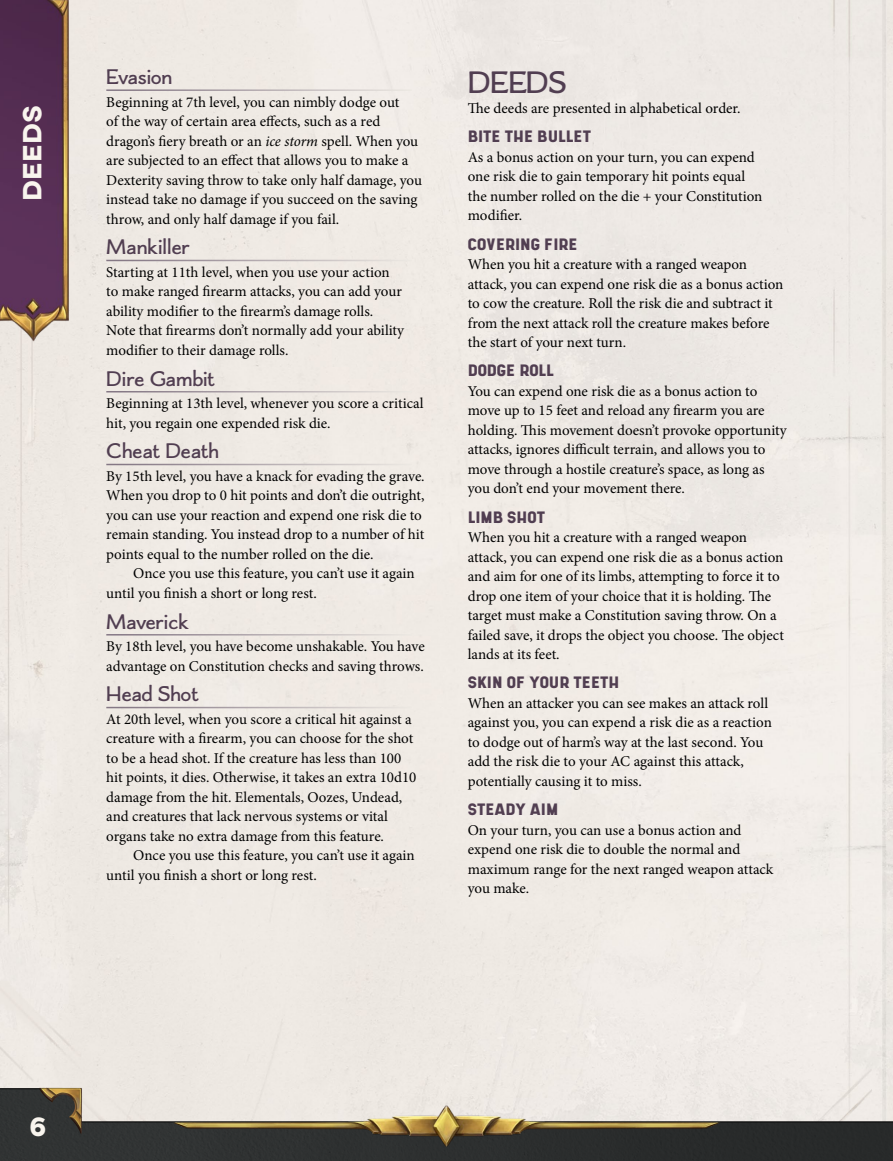
<style>
.page{position:relative;width:893px;height:1161px;background:#fff}
.page>*{position:absolute;margin:0;border:0;box-sizing:border-box;transform-origin:0 0}
.t1{font:33px "Boucherie Flared";letter-spacing:-.02em;color:#513e51}
.t2{font:800 27px "AXIS";color:#f9f5ee}
.t3{font:22.5px "Boucherie Flared";color:#513e51}
.t4{font:22.5px "Boucherie Flared";letter-spacing:-.02em;color:#513e51}
.t5{font:15.75px "Shrimp";color:#513e51}
.t6{font:15px/19.5px "Minion Pro";letter-spacing:-.005em;color:#000}
.s1{font-style:italic}
</style>
<div class="page">
<div style="left:0;top:0;width:893px;height:1088px;background:#efeae4"></div>
<hr style="left:106px;top:89px;width:306px;height:2px;background:#fff">
<hr style="left:106px;top:260px;width:306px;height:1px;background:#fff">
<hr style="left:106px;top:391px;width:306px;height:1px;background:#fff">
<hr style="left:106px;top:464px;width:306px;height:1px;background:#fff">
<hr style="left:106px;top:634px;width:306px;height:1px;background:#fff">
<hr style="left:106px;top:707px;width:306px;height:1px;background:#fff">
<svg style="left:0;top:1088px;width:893px;height:73px;background:#7e7d7b"></svg>
<img style="left:172px;top:1102px;width:551px;height:45px">
<img style="left:39px;top:1087px;width:44px;height:48px">
<img style="left:0;top:0;width:68px;height:344px">
<h2 class="t2" style="left:15px;top:201px;width:97px;rotate:-90deg">Deeds</h2>
<h3 class="t4" style="left:106px;top:63px;width:67px">Evasion</h3>
<p class="t6" style="left:106px;top:92px;width:317px">Beginning at 7th level, you can nimbly dodge out<br>of the way of certain area effects, such as a red dragon’s fiery breath or an <span class="s1">ice storm</span> spell. When you are subjected to an effect that allows you to make a Dexterity saving throw to take only half damage, you instead take no damage if you succeed on the saving throw, and only half damage if you fail.</p>
<h3 class="t3" style="left:106px;top:234px;width:85px">Mankiller</h3>
<p class="t6" style="left:106px;top:262px;width:299px">Starting at 11th level, when you use your action to make ranged firearm attacks, you can add your ability modifier to the firearm’s damage rolls.<br>Note that firearms don’t normally add your ability modifier to their damage rolls.</p>
<h3 class="t3" style="left:106px;top:365px;width:110px">Dire Gambit</h3>
<p class="t6" style="left:106px;top:394px;width:319px">Beginning at 13th level, whenever you score a critical hit, you regain one expended risk die.</p>
<h3 class="t3" style="left:106px;top:438px;width:114px">Cheat Death</h3>
<p class="t6" style="left:106px;top:466px;width:320px">By 15th level, you have a knack for evading the grave.<br>When you drop to 0 hit points and don’t die outright, you can use your reaction and expend one risk die to remain standing. You instead drop to a number of hit points equal to the number rolled on the die.</p>
<p class="t6" style="left:106px;top:564px;width:310px;text-indent:27px">Once you use this feature, you can’t use it again until you finish a short or long rest.</p>
<h3 class="t3" style="left:106px;top:608px;width:84px">Maverick</h3>
<p class="t6" style="left:106px;top:637px;width:320px">By 18th level, you have become unshakable. You have advantage on Constitution checks and saving throws.</p>
<h3 class="t4" style="left:106px;top:681px;width:94px">Head Shot</h3>
<p class="t6" style="left:106px;top:709px;width:312px">At 20th level, when you score a critical hit against a creature with a firearm, you can choose for the shot to be a head shot. If the creature has less than 100 hit points, it dies. Otherwise, it takes an extra 10d10 damage from the hit. Elementals, Oozes, Undead, and creatures that lack nervous systems or vital organs take no extra damage from this feature.</p>
<p class="t6" style="left:106px;top:846px;width:310px;text-indent:27px">Once you use this feature, you can’t use it again until you finish a short or long rest.</p>
<h1 class="t1" style="left:468px;top:63px;width:101px">DEEDS</h1>
<p class="t6" style="left:468px;top:99px;width:274px">The deeds are presented in alphabetical order.</p>
<p class="t5" style="left:468px;top:127px;width:125px">BITE THE BULLET</p>
<p class="t6" style="left:468px;top:147px;width:296px">As a bonus action on your turn, you can expend one risk die to gain temporary hit points equal the number rolled on the die + your Constitution modifier.</p>
<p class="t5" style="left:468px;top:234px;width:111px">COVERING FIRE</p>
<p class="t6" style="left:468px;top:255px;width:317px">When you hit a creature with a ranged weapon attack, you can expend one risk die as a bonus action to cow the creature. Roll the risk die and subtract it from the next attack roll the creature makes before the start of your next turn.</p>
<p class="t5" style="left:468px;top:361px;width:88px">DODGE ROLL</p>
<p class="t6" style="left:468px;top:381px;width:320px">You can expend one risk die as a bonus action to move up to 15 feet and reload any firearm you are holding. This movement doesn’t provoke opportunity attacks, ignores difficult terrain, and allows you to move through a hostile creature’s space, as long as you don’t end your movement there.</p>
<p class="t5" style="left:468px;top:507px;width:79px">LIMB SHOT</p>
<p class="t6" style="left:468px;top:528px;width:318px">When you hit a creature with a ranged weapon attack, you can expend one risk die as a bonus action and aim for one of its limbs, attempting to force it to drop one item of your choice that it is holding. The target must make a Constitution saving throw. On a failed save, it drops the object you choose. The object lands at its feet.</p>
<p class="t5" style="left:468px;top:673px;width:153px">SKIN OF YOUR TEETH</p>
<p class="t6" style="left:468px;top:693px;width:306px">When an attacker you can see makes an attack roll against you, you can expend a risk die as a reaction to dodge out of harm’s way at the last second. You add the risk die to your AC against this attack, potentially causing it to miss.</p>
<p class="t5" style="left:468px;top:800px;width:92px">STEADY AIM</p>
<p class="t6" style="left:468px;top:820px;width:307px">On your turn, you can use a bonus action and expend one risk die to double the normal and maximum range for the next ranged weapon attack you make.</p>
<h2 class="t2" style="left:30px;top:1108px;width:18px">6</h2>
</div>
